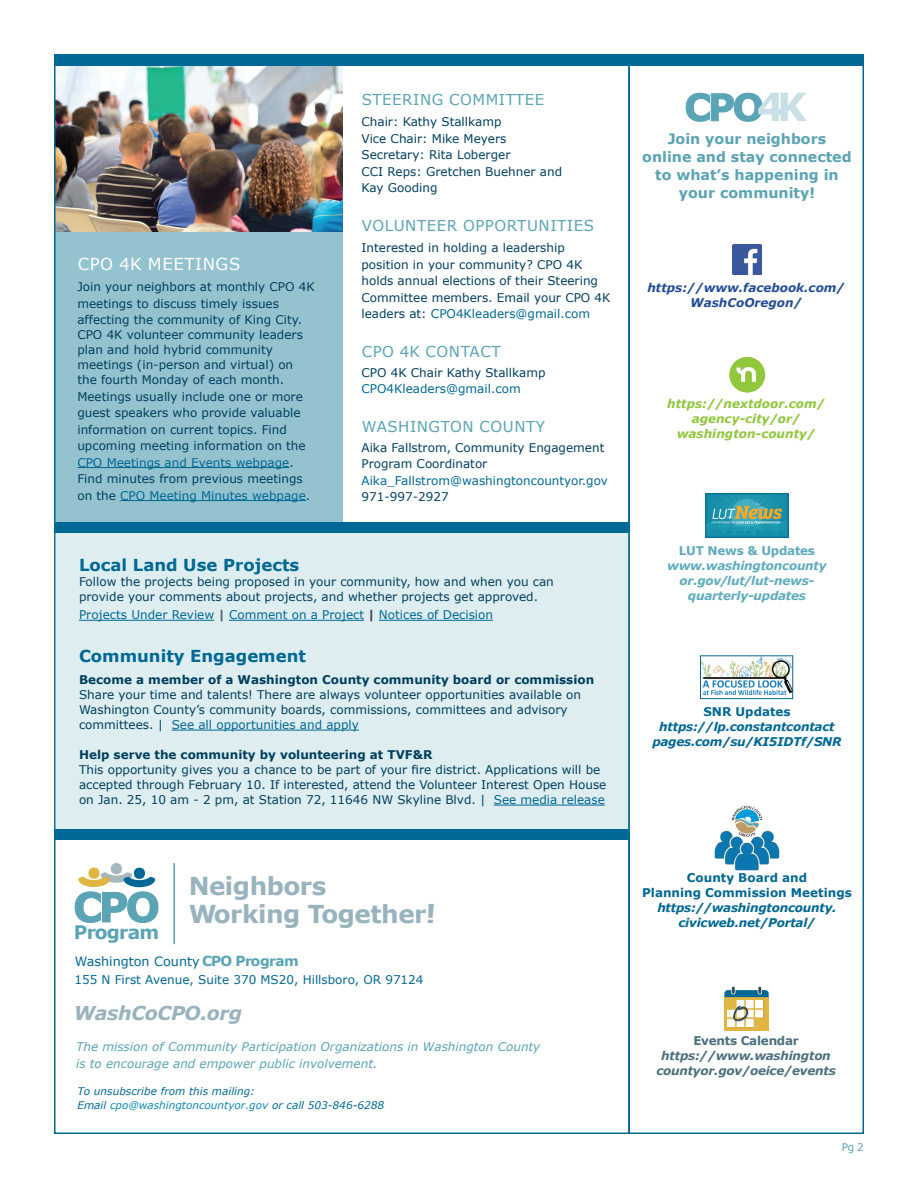
<style>
.page{position:relative;width:918px;height:1188px;background:#fff}
.page>*{position:absolute;margin:0;border:0;box-sizing:border-box;transform-origin:0 0}
.t1{font:700 38.55px "Verdana";color:#c7dfe5}
.t2{font:700 24.75px/27.3px "Verdana";letter-spacing:-.02em;color:#99b3be}
.t3{font:italic 700 19.05px "Verdana";letter-spacing:-.02em;color:#99b3be}
.t4{font:700 18.6px "Verdana";letter-spacing:-.04em;color:#5aa4b5}
.t5{font:700 16.5px "Verdana";color:#006894}
.t6{font:16.5px "Verdana";letter-spacing:.035em;color:#fff}
.t7{font:15px "Verdana";letter-spacing:.035em;color:#5aa4b5}
.t8{font:700 14.25px/18px "Verdana";color:#5aa4b5;text-align:center}
.t9{font:12.75px "Verdana";color:#006894}
.t10{font:12px/16.5px "Verdana";color:#003f5e}
.t11{font:12px "Verdana";color:#006894}
.t12{font:italic 12px/16.5px "Verdana";color:#5aa4b5}
.t13{font:700 12px "Verdana";color:#003f5e}
.t14{font:italic 700 12px/15px "Verdana";letter-spacing:-.02em;color:#006894;text-align:center}
.t15{font:italic 700 12px/15px "Verdana";letter-spacing:-.02em;color:#5facbd;text-align:center}
.t16{font:italic 700 12px/15px "Verdana";color:#91c73d;text-align:center}
.t17{font:700 12px/15px "Verdana";color:#006894;text-align:center}
.t18{font:italic 700 12px/15px "Verdana";letter-spacing:-.02em;color:#4d707e;text-align:center}
.t19{font:italic 700 12px/15px "Verdana";color:#224c98;text-align:center}
.t20{font:700 12px "Verdana";letter-spacing:-.02em;color:#5facbd}
.t21{font:700 12px "Verdana";letter-spacing:-.02em;color:#4d707e}
.t22{font:italic 10.5px/13.5px "Verdana";color:#006894}
.t23{font:10.5px "Verdana";color:#5aa4b5}
.s1{color:#006894}
.s2{font-weight:700;color:#52666f}
.s3{font-weight:700;color:#344a55}
.s4{font-size:25.95px}
.s5{font-weight:700;font-size:13.8px;color:#5aa4b5}
.s6{color:#0d8ab1}
</style>
<div class="page">
<div style="left:54px;top:62px;width:289px;height:461px;background:#95c2cf"></div>
<img style="left:57px;top:66px;width:286px;height:165px">
<div style="left:628px;top:54px;width:236px;height:1080px;border:2px solid #006894"></div>
<div style="left:54px;top:55px;width:810px;height:11px;background:#006894"></div>
<img style="left:729px;top:356px;width:37px;height:37px">
<img style="left:732px;top:245px;width:30px;height:29px">
<hr style="left:77px;top:467px;width:212px;height:1px;background:#006894">
<hr style="left:120px;top:500px;width:186px;height:1px;background:#006894">
<img style="left:708px;top:496px;width:78px;height:40px">
<div style="left:706px;top:494px;width:82px;height:44px;border:1px solid #006894"></div>
<img style="left:715px;top:830px;width:64px;height:40px">
<svg style="left:731px;top:806px;width:32px;height:31px"></svg>
<svg style="left:703px;top:694px;width:84px;height:1px"></svg>
<img style="left:702px;top:658px;width:89px;height:36px">
<div style="left:700px;top:656px;width:93px;height:43px;border:1px solid #006894"></div>
<div style="left:724px;top:997px;width:45px;height:33px;background:#e0b544"></div>
<svg style="left:724px;top:988px;width:45px;height:40px"></svg>
<svg style="left:686px;top:93px;width:76px;height:29px"></svg>
<div style="left:54px;top:531px;width:576px;height:303px;background:#deedf0"></div>
<div style="left:54px;top:522px;width:575px;height:11px;background:#006894"></div>
<hr style="left:172px;top:730px;width:187px;height:1px;background:#006894">
<hr style="left:494px;top:805px;width:111px;height:1px;background:#006894">
<hr style="left:79px;top:620px;width:135px;height:1px;background:#006894">
<hr style="left:229px;top:620px;width:135px;height:1px;background:#006894">
<hr style="left:379px;top:620px;width:114px;height:1px;background:#006894">
<div style="left:54px;top:829px;width:575px;height:11px;background:#006894"></div>
<hr style="left:174px;top:863px;width:1px;height:81px;background:#006894">
<svg style="left:75px;top:863px;width:83px;height:60px"></svg>
<h3 class="t6" style="left:78px;top:253px;width:164px">CPO 4K MEETINGS</h3>
<p class="t10" style="left:77px;top:278px;width:239px">Join your neighbors at monthly CPO 4K meetings to discuss timely issues affecting the community of King City.</p>
<p class="t10" style="left:77px;top:327px;width:227px;line-height:15px">CPO 4K volunteer community leaders plan and hold hybrid community meetings (in-person and virtual) on the fourth Monday of each month.</p>
<p class="t10" style="left:77px;top:388px;width:234px">Meetings usually include one or more guest speakers who provide valuable information on current topics. Find upcoming meeting information on the <span class="s1">CPO Meetings and Events webpage</span>.<br>Find minutes from previous meetings on the <span class="s1">CPO Meeting Minutes webpage</span>.</p>
<p class="t7" style="left:362px;top:90px;width:184px">STEERING COMMITTEE</p>
<p class="t10" style="left:362px;top:114px;width:202px">Chair: Kathy Stallkamp<br>Vice Chair: Mike Meyers<br>Secretary: Rita Loberger<br>CCI Reps: Gretchen Buehner and<br>Kay Gooding</p>
<p class="t7" style="left:362px;top:216px;width:234px">VOLUNTEER OPPORTUNITIES</p>
<p class="t10" style="left:362px;top:240px;width:251px">Interested in holding a leadership position in your community? CPO 4K holds annual elections of their Steering Committee members. Email your CPO 4K leaders at: <span class="s1">CPO4Kleaders@gmail.com</span></p>
<p class="t7" style="left:362px;top:342px;width:140px">CPO 4K CONTACT</p>
<p class="t10" style="left:362px;top:364px;width:186px">CPO 4K Chair Kathy Stallkamp</p>
<p class="t11" style="left:362px;top:381px;width:161px">CPO4Kleaders@gmail.com</p>
<p class="t7" style="left:362px;top:417px;width:185px">WASHINGTON COUNTY</p>
<p class="t10" style="left:362px;top:439px;width:244px">Aika Fallstrom, Community Engagement<br>Program Coordinator</p>
<p class="t11" style="left:362px;top:472px;width:248px">Aika_Fallstrom@washingtoncountyor.gov</p>
<p class="t10" style="left:362px;top:489px;width:89px">971-997-2927</p>
<h3 class="t5" style="left:79px;top:554px;width:222px">Local Land Use Projects</h3>
<p class="t10" style="left:79px;top:574px;width:476px;line-height:15px">Follow the projects being proposed in your community, how and when you can provide your comments about projects, and whether projects get approved.</p>
<p class="t11" style="left:79px;top:607px;width:416px">Projects Under Review <span class="s2">|</span> Comment on a Project <span class="s3">|</span> Notices of Decision</p>
<h3 class="t5" style="left:79px;top:644px;width:228px">Community Engagement</h3>
<p class="t13" style="left:79px;top:671px;width:517px">Become a member of a Washington County community board or commission</p>
<p class="t10" style="left:79px;top:687px;width:503px;line-height:15px">Share your time and talents! There are always volunteer opportunities available on<br>Washington County’s community boards, commissions, committees and advisory committees. | <span class="s1">See all opportunities and apply</span></p>
<p class="t13" style="left:79px;top:746px;width:355px">Help serve the community by volunteering at TVF&amp;R</p>
<p class="t10" style="left:79px;top:762px;width:529px;line-height:15px">This opportunity gives you a chance to be part of your fire district. Applications will be accepted through February 10. If interested, attend the Volunteer Interest Open House on Jan. 25, 10 am - 2 pm, at Station 72, 11646 NW Skyline Blvd. | <span class="s1">See media release</span></p>
<h3 class="t4" style="left:74px;top:919px;width:87px">Program</h3>
<h2 class="t2" style="left:189px;top:872px;width:250px">Neighbors<br>Working Together<span class="s4">!</span></h2>
<p class="t9" style="left:75px;top:953px;width:226px">Washington County <span class="s5">CPO Program</span></p>
<p class="t11" style="left:74px;top:971px;width:351px">155 N First Avenue, Suite 370 MS20, Hillsboro, OR 97124</p>
<h3 class="t3" style="left:74px;top:999px;width:170px">WashCoCPO.org</h3>
<p class="t12" style="left:76px;top:1039px;width:466px">The mission of Community Participation Organizations in Washington County is to encourage and empower public involvement.</p>
<p class="t22" style="left:77px;top:1085px;width:308px">To unsubscribe from this mailing:<br>Email <span class="s6">cpo@washingtoncountyor.gov</span> or call 503-846-6288</p>
<h1 class="t1" style="left:757px;top:80px;width:52px">4K</h1>
<p class="t8" style="left:642px;top:130px;width:211px">Join your neighbors online and stay connected to what’s happening in your community!</p>
<p class="t19" style="left:647px;top:280px;width:199px">https://www.facebook.com/<br>WashCoOregon/</p>
<p class="t16" style="left:667px;top:396px;width:159px">https://nextdoor.com/ agency-city/or/ washington-county/</p>
<p class="t20" style="left:679px;top:542px;width:138px">LUT News &amp; Updates</p>
<p class="t15" style="left:667px;top:558px;width:161px">www.washingtoncounty or.gov/lut/lut-news&shy;quarterly-updates</p>
<p class="t17" style="left:703px;top:704px;width:89px">SNR Updates</p>
<p class="t14" style="left:652px;top:719px;width:191px">https://lp.constantcontact pages.com/su/KI5IDTf/SNR</p>
<p class="t17" style="left:642px;top:870px;width:211px">County Board and<br>Planning Commission Meetings</p>
<p class="t14" style="left:657px;top:900px;width:181px">https://washingtoncounty. civicweb.net/Portal/</p>
<p class="t21" style="left:693px;top:1032px;width:107px">Events Calendar</p>
<p class="t18" style="left:656px;top:1048px;width:181px">https://www.washington countyor.gov/oeice/events</p>
<p class="t23" style="left:842px;top:1140px;width:24px">Pg 2</p>
</div>
